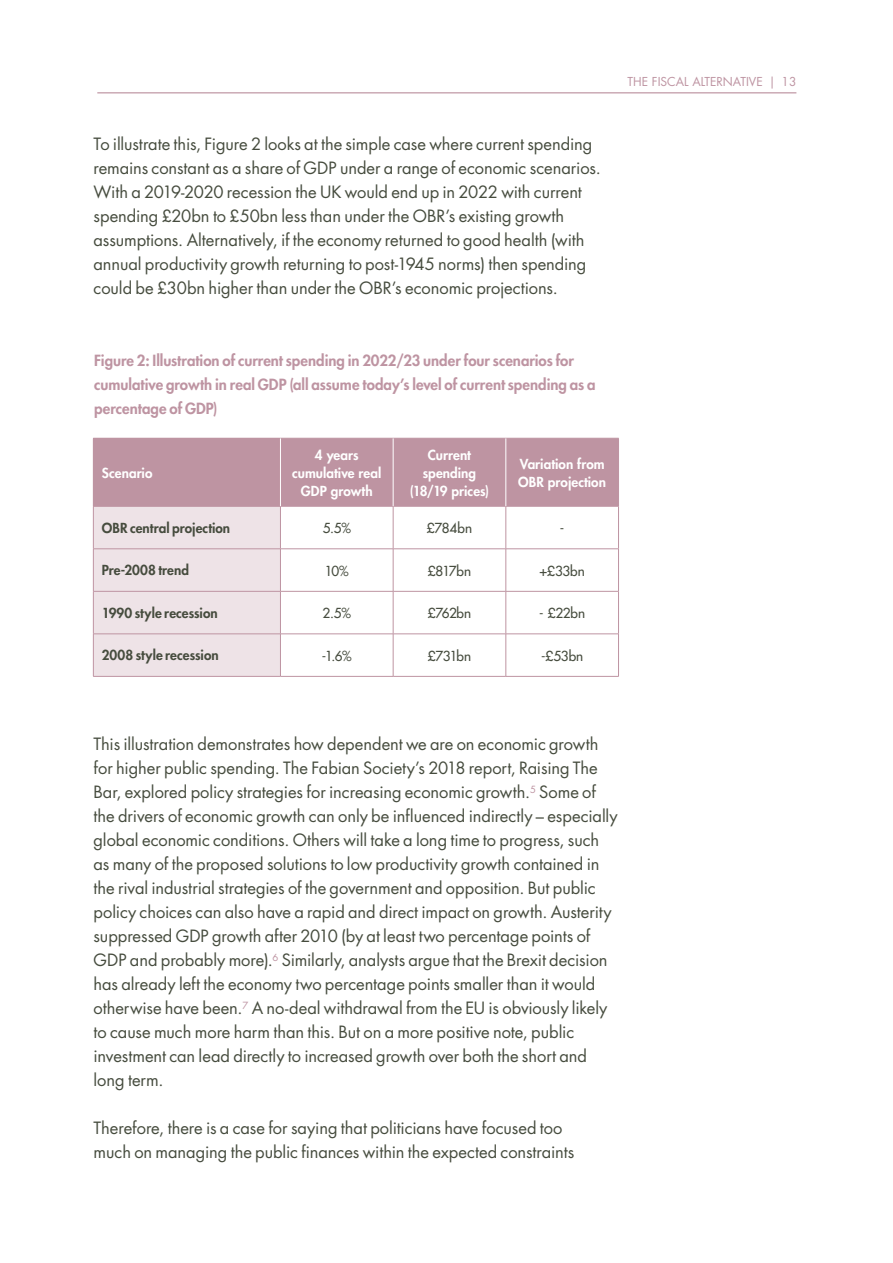
<style>
.page{position:relative;width:893px;height:1263px;background:#fff}
.page>*{position:absolute;margin:0;border:0;box-sizing:border-box;transform-origin:0 0}
.t1{font:16.5px/24px "Futura Std";letter-spacing:-.005em;color:#464c3e}
.t2{font:800 15px/24px "Futura Std";color:#be94a2}
.t3{font:800 13.5px/18px "Futura Std";letter-spacing:.005em;color:#fff;text-align:center}
.t4{font:800 13.5px "Futura Std";letter-spacing:.005em;color:#464c3e}
.t5{font:500 13.5px "Futura Std";letter-spacing:-.015em;color:#464c3e}
.t6{font:12px "Futura Std";color:#be94a2}
</style>
<div class="page">
<hr style="left:97px;top:92px;width:699px;height:2px;background:#be94a2">
<svg style="left:94px;top:439px;width:524px;height:237px;background:#d4b8c2"></svg>
<svg style="left:281px;top:507px;width:337px;height:169px"></svg>
<hr style="left:93px;top:438px;width:187px;height:1px;background:#be94a2">
<hr style="left:93px;top:438px;width:1px;height:68px;background:#be94a2">
<hr style="left:280px;top:438px;width:113px;height:1px;background:#be94a2">
<hr style="left:393px;top:438px;width:113px;height:1px;background:#be94a2">
<hr style="left:506px;top:438px;width:113px;height:1px;background:#be94a2">
<hr style="left:618px;top:438px;width:1px;height:68px;background:#be94a2">
<hr style="left:93px;top:506px;width:187px;height:1px;background:#be94a2">
<hr style="left:93px;top:506px;width:1px;height:43px;background:#be94a2">
<hr style="left:280px;top:506px;width:113px;height:1px;background:#be94a2">
<hr style="left:280px;top:506px;width:1px;height:43px;background:#be94a2">
<hr style="left:393px;top:506px;width:113px;height:1px;background:#be94a2">
<hr style="left:393px;top:506px;width:1px;height:43px;background:#be94a2">
<hr style="left:506px;top:506px;width:113px;height:1px;background:#be94a2">
<hr style="left:506px;top:506px;width:1px;height:43px;background:#be94a2">
<hr style="left:618px;top:506px;width:1px;height:43px;background:#be94a2">
<hr style="left:93px;top:548px;width:187px;height:1px;background:#be94a2">
<hr style="left:93px;top:549px;width:1px;height:42px;background:#be94a2">
<hr style="left:280px;top:548px;width:113px;height:1px;background:#be94a2">
<hr style="left:280px;top:549px;width:1px;height:42px;background:#be94a2">
<hr style="left:393px;top:548px;width:113px;height:1px;background:#be94a2">
<hr style="left:393px;top:549px;width:1px;height:42px;background:#be94a2">
<hr style="left:506px;top:548px;width:113px;height:1px;background:#be94a2">
<hr style="left:506px;top:549px;width:1px;height:42px;background:#be94a2">
<hr style="left:618px;top:549px;width:1px;height:42px;background:#be94a2">
<hr style="left:93px;top:591px;width:187px;height:1px;background:#be94a2">
<hr style="left:93px;top:591px;width:1px;height:43px;background:#be94a2">
<hr style="left:280px;top:591px;width:113px;height:1px;background:#be94a2">
<hr style="left:280px;top:591px;width:1px;height:43px;background:#be94a2">
<hr style="left:393px;top:591px;width:113px;height:1px;background:#be94a2">
<hr style="left:393px;top:591px;width:1px;height:43px;background:#be94a2">
<hr style="left:506px;top:591px;width:113px;height:1px;background:#be94a2">
<hr style="left:506px;top:591px;width:1px;height:43px;background:#be94a2">
<hr style="left:618px;top:591px;width:1px;height:43px;background:#be94a2">
<hr style="left:93px;top:634px;width:187px;height:1px;background:#be94a2">
<hr style="left:93px;top:634px;width:1px;height:42px;background:#be94a2">
<hr style="left:280px;top:634px;width:113px;height:1px;background:#be94a2">
<hr style="left:280px;top:634px;width:1px;height:42px;background:#be94a2">
<hr style="left:393px;top:634px;width:113px;height:1px;background:#be94a2">
<hr style="left:393px;top:634px;width:1px;height:42px;background:#be94a2">
<hr style="left:506px;top:634px;width:113px;height:1px;background:#be94a2">
<hr style="left:506px;top:634px;width:1px;height:42px;background:#be94a2">
<hr style="left:618px;top:634px;width:1px;height:42px;background:#be94a2">
<hr style="left:93px;top:676px;width:187px;height:1px;background:#be94a2">
<hr style="left:280px;top:676px;width:113px;height:1px;background:#be94a2">
<hr style="left:393px;top:676px;width:113px;height:1px;background:#be94a2">
<hr style="left:506px;top:676px;width:113px;height:1px;background:#be94a2">
<hr style="left:280px;top:438px;width:1px;height:68px;background:#fff">
<hr style="left:393px;top:438px;width:1px;height:68px;background:#fff">
<hr style="left:506px;top:438px;width:1px;height:68px;background:#fff">
<p class="t1" style="left:94px;top:132px;width:509px">To illustrate this, Figure 2 looks at the simple case where current spending remains constant as a share of GDP under a range of economic scenarios.<br>With a 2019-2020 recession the UK would end up in 2022 with current spending £20bn to £50bn less than under the OBR’s existing growth assumptions. Alternatively, if the economy returned to good health (with annual productivity growth returning to post-1945 norms) then spending could be £30bn higher than under the OBR’s economic projections.</p>
<p class="t2" style="left:94px;top:348px;width:503px">Figure 2: Illustration of current spending in 2022/23 under four scenarios for cumulative growth in real GDP (all assume today’s level of current spending as a percentage of GDP)</p>
<p class="t3" style="left:102px;top:464px;width:52px">Scenario</p>
<p class="t3" style="left:292px;top:446px;width:91px">4 years cumulative real<br>GDP growth</p>
<p class="t3" style="left:410px;top:446px;width:81px">Current spending (18/19 prices)</p>
<p class="t3" style="left:518px;top:455px;width:89px;text-align:left">Variation from<br>OBR projection</p>
<p class="t4" style="left:102px;top:519px;width:130px">OBR central projection</p>
<p class="t5" style="left:323px;top:520px;width:30px">5.5%</p>
<p class="t5" style="left:427px;top:520px;width:47px">£784bn</p>
<p class="t5" style="left:560px;top:520px;width:6px">-</p>
<p class="t4" style="left:102px;top:561px;width:89px">Pre-2008 trend</p>
<p class="t5" style="left:325px;top:562px;width:26px">10%</p>
<p class="t5" style="left:428px;top:562px;width:45px">£817bn</p>
<p class="t5" style="left:539px;top:562px;width:47px">+£33bn</p>
<p class="t4" style="left:102px;top:604px;width:117px">1990 style recession</p>
<p class="t5" style="left:323px;top:605px;width:30px">2.5%</p>
<p class="t5" style="left:428px;top:605px;width:45px">£762bn</p>
<p class="t5" style="left:539px;top:605px;width:47px">- £22bn</p>
<p class="t4" style="left:102px;top:646px;width:118px">2008 style recession</p>
<p class="t5" style="left:322px;top:647px;width:31px">-1.6%</p>
<p class="t5" style="left:428px;top:647px;width:45px">£731bn</p>
<p class="t5" style="left:541px;top:647px;width:44px">-£53bn</p>
<p class="t6" style="left:628px;top:74px;width:170px">THE FISCAL ALTERNATIVE | 13</p>
<p class="t1" style="left:94px;top:732px;width:526px">This illustration demonstrates how dependent we are on economic growth for higher public spending. The Fabian Society’s 2018 report, Raising The Bar, explored policy strategies for increasing economic growth.<sup>5</sup> Some of the drivers of economic growth can only be influenced indirectly – especially global economic conditions. Others will take a long time to progress, such as many of the proposed solutions to low productivity growth contained in the rival industrial strategies of the government and opposition. But public policy choices can also have a rapid and direct impact on growth. Austerity suppressed GDP growth after 2010 (by at least two percentage points of GDP and probably more).<sup>6</sup> Similarly, analysts argue that the Brexit decision has already left the economy two percentage points smaller than it would otherwise have been.<sup>7</sup> A no-deal withdrawal from the EU is obviously likely to cause much more harm than this. But on a more positive note, public investment can lead directly to increased growth over both the short and long term.</p>
<p class="t1" style="left:94px;top:1116px;width:482px">Therefore, there is a case for saying that politicians have focused too much on managing the public finances within the expected constraints</p>
</div>
